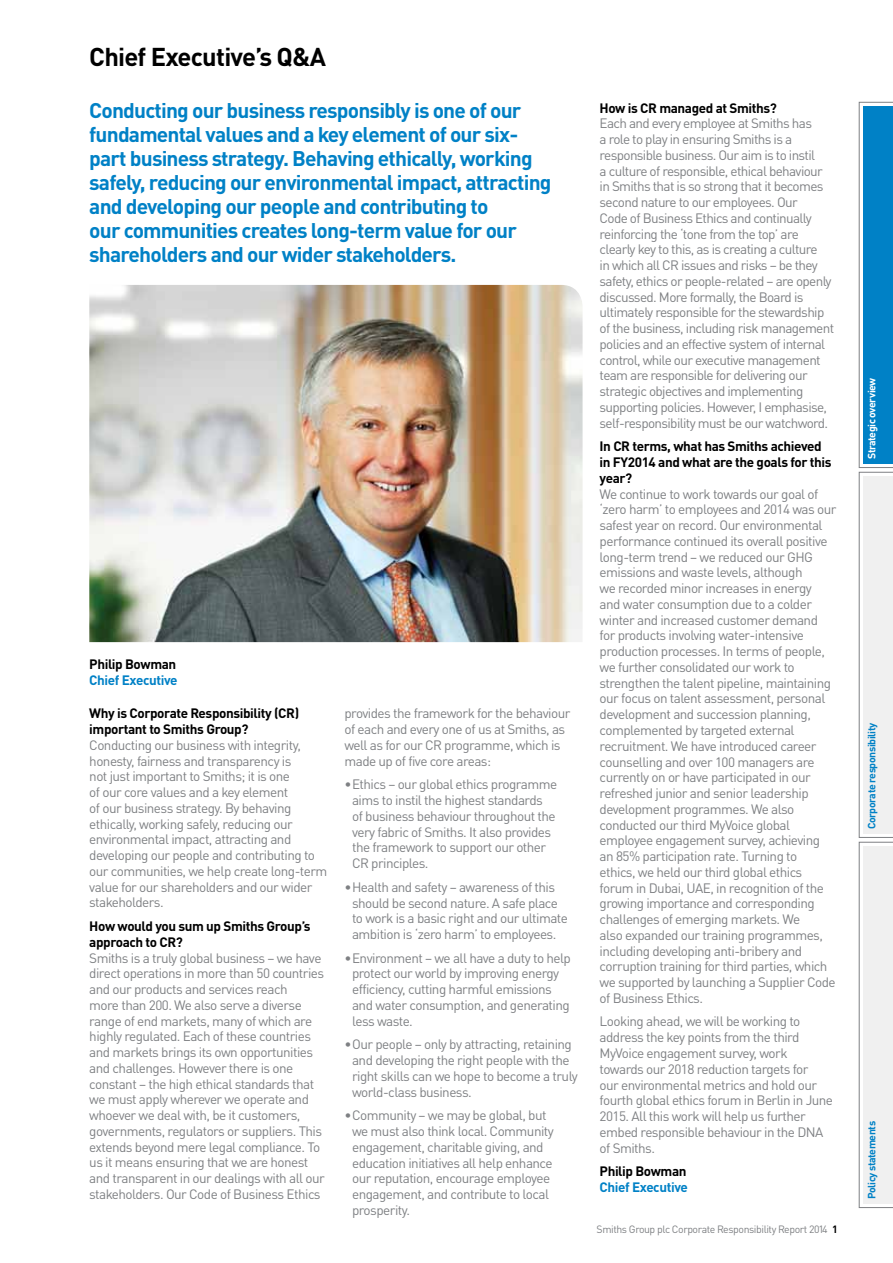
<style>
.page{position:relative;width:893px;height:1263px;background:#fff}
.page>*{position:absolute;margin:0;border:0;box-sizing:border-box;transform-origin:0 0}
.t1{font:700 25.5px "DINOT";letter-spacing:-.03em;color:#000}
.t2{font:700 21px/24px "DINOT";letter-spacing:-.04em;color:#0081c6}
.t3{font:13.5px/15.8px "DINOT";letter-spacing:-.04em;color:#7e8083}
.t4{font:700 13.5px/15.8px "DINOT";letter-spacing:-.03em;color:#000}
.t5{font:700 13.5px "DINOT";letter-spacing:-.03em;color:#0081c6}
.t6{font:10.5px "DINOT";letter-spacing:-.04em;color:#7e8083}
.t7{font:700 10.5px "DINOT";letter-spacing:-.04em;color:#0081c6}
.t8{font:700 10.5px "DINOT";letter-spacing:-.04em;color:#fff}
.s1{font-weight:700;color:#000}
</style>
<div class="page">
<svg style="left:859px;top:102px;width:34px;height:1106px"></svg>
<img style="left:89px;top:285px;width:494px;height:357px">
<h1 class="t1" style="left:89px;top:40px;width:238px">Chief Executive’s Q&amp;A</h1>
<p class="t2" style="left:89px;top:98px;width:464px">Conducting our business responsibly is one of our fundamental values and a key element of our six&shy;part business strategy. Behaving ethically, working safely, reducing our environmental impact, attracting and developing our people and contributing to<br>our communities creates long-term value for our shareholders and our wider stakeholders.</p>
<p class="t4" style="left:89px;top:656px;width:89px">Philip Bowman</p>
<p class="t5" style="left:89px;top:671px;width:90px">Chief Executive</p>
<p class="t4" style="left:89px;top:705px;width:211px">Why is Corporate Responsibility (CR) important to Smiths Group?</p>
<p class="t3" style="left:89px;top:737px;width:240px">Conducting our business with integrity, honesty, fairness and transparency is<br>not just important to Smiths; it is one<br>of our core values and a key element<br>of our business strategy. By behaving ethically, working safely, reducing our environmental impact, attracting and developing our people and contributing to our communities, we help create long-term value for our shareholders and our wider stakeholders.</p>
<p class="t4" style="left:89px;top:918px;width:223px">How would you sum up Smiths Group’s approach to CR?</p>
<p class="t3" style="left:89px;top:949px;width:237px">Smiths is a truly global business – we have direct operations in more than 50 countries and our products and services reach<br>more than 200. We also serve a diverse range of end markets, many of which are highly regulated. Each of these countries and markets brings its own opportunities and challenges. However there is one constant – the high ethical standards that we must apply wherever we operate and whoever we deal with, be it customers, governments, regulators or suppliers. This extends beyond mere legal compliance. To us it means ensuring that we are honest and transparent in our dealings with all our stakeholders. Our Code of Business Ethics</p>
<p class="t3" style="left:344px;top:705px;width:227px">provides the framework for the behaviour of each and every one of us at Smiths, as well as for our CR programme, which is made up of five core areas:</p>
<p class="t3" style="left:352px;top:776px;width:207px;text-indent:-8px">• Ethics – our global ethics programme aims to instil the highest standards<br>of business behaviour throughout the very fabric of Smiths. It also provides the framework to support our other CR principles.</p>
<p class="t3" style="left:352px;top:879px;width:217px;text-indent:-8px">• Health and safety – awareness of this should be second nature. A safe place to work is a basic right and our ultimate ambition is ‘zero harm’ to employees.</p>
<p class="t3" style="left:352px;top:950px;width:220px;text-indent:-8px">• Environment – we all have a duty to help protect our world by improving energy efficiency, cutting harmful emissions and water consumption, and generating less waste.</p>
<p class="t3" style="left:352px;top:1036px;width:227px;text-indent:-8px">• Our people – only by attracting, retaining and developing the right people with the right skills can we hope to become a truly world-class business.</p>
<p class="t3" style="left:352px;top:1107px;width:203px;text-indent:-8px">• Community – we may be global, but we must also think local. Community engagement, charitable giving, and education initiatives all help enhance our reputation, encourage employee engagement, and contribute to local prosperity.</p>
<p class="t4" style="left:600px;top:99px;width:179px">How is CR managed at Smiths?</p>
<p class="t3" style="left:600px;top:115px;width:236px">Each and every employee at Smiths has<br>a role to play in ensuring Smiths is a responsible business. Our aim is to instil<br>a culture of responsible, ethical behaviour in Smiths that is so strong that it becomes second nature to our employees. Our<br>Code of Business Ethics and continually reinforcing the ‘tone from the top’ are clearly key to this, as is creating a culture<br>in which all CR issues and risks – be they safety, ethics or people-related – are openly discussed. More formally, the Board is ultimately responsible for the stewardship of the business, including risk management policies and an effective system of internal control, while our executive management team are responsible for delivering our strategic objectives and implementing supporting policies. However, I emphasise, self-responsibility must be our watchword.</p>
<p class="t4" style="left:600px;top:438px;width:234px">In CR terms, what has Smiths achieved in FY2014 and what are the goals for this year?</p>
<p class="t3" style="left:600px;top:486px;width:238px">We continue to work towards our goal of ‘zero harm’ to employees and 2014 was our safest year on record. Our environmental performance continued its overall positive long-term trend – we reduced our GHG emissions and waste levels, although<br>we recorded minor increases in energy<br>and water consumption due to a colder winter and increased customer demand for products involving water-intensive production processes. In terms of people, we further consolidated our work to strengthen the talent pipeline, maintaining our focus on talent assessment, personal development and succession planning, complemented by targeted external recruitment. We have introduced career counselling and over 100 managers are currently on or have participated in our refreshed junior and senior leadership development programmes. We also conducted our third MyVoice global employee engagement survey, achieving an 85% participation rate. Turning to ethics, we held our third global ethics forum in Dubai, UAE, in recognition of the growing importance and corresponding challenges of emerging markets. We<br>also expanded our training programmes, including developing anti-bribery and corruption training for third parties, which we supported by launching a Supplier Code of Business Ethics.</p>
<p class="t3" style="left:600px;top:1013px;width:235px">Looking ahead, we will be working to address the key points from the third MyVoice engagement survey, work towards our 2018 reduction targets for<br>our environmental metrics and hold our fourth global ethics forum in Berlin in June 2015. All this work will help us further embed responsible behaviour in the DNA of Smiths.</p>
<p class="t4" style="left:600px;top:1163px;width:89px">Philip Bowman</p>
<p class="t5" style="left:600px;top:1178px;width:90px">Chief Executive</p>
<p class="t6" style="left:597px;top:1222px;width:243px">Smiths Group plc Corporate Responsibility Report 2014 <span class="s1">1</span></p>
<p class="t8" style="left:865px;top:459px;width:83px;rotate:-90deg">Strategic overview</p>
<p class="t7" style="left:865px;top:829px;width:108px;rotate:-90deg">Corporate responsibility</p>
<p class="t7" style="left:865px;top:1199px;width:80px;rotate:-90deg">Policy statements</p>
</div>
